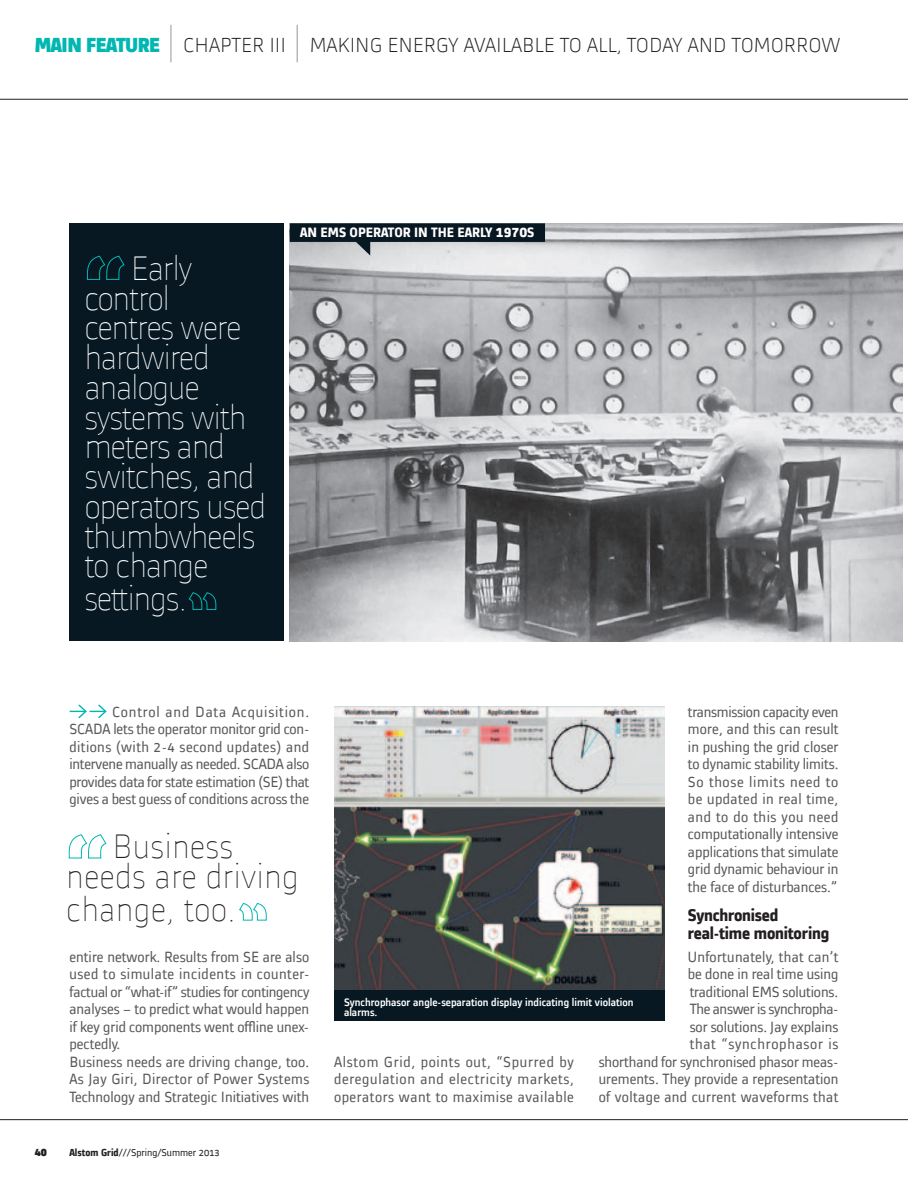
<style>
.page{position:relative;width:908px;height:1196px;background:#fff}
.page>*{position:absolute;margin:0;border:0;box-sizing:border-box;transform-origin:0 0}
.t1{font:200 35px/29.9px "Alstom";letter-spacing:-.04em;color:#fff}
.t2{font:200 35px/31.2px "Alstom";color:#231f20}
.t3{font:300 21px "Alstom";color:#231f20}
.t4{font:900 21px "Alstom";letter-spacing:-.02em;color:#00b7b1}
.t5{font:700 17.5px/17.5px "Alstom";letter-spacing:-.01em;color:#231f20}
.t6{font:15.4px/17.5px "Alstom";color:#57585a;text-align:justify}
.t7{font:700 14px "Alstom";color:#fff}
.t8{font:900 12.25px "Alstom";color:#231f20}
.t9{font:500 11.38px/10.5px "Alstom";color:#fff}
.t10{font:10.5px "Alstom";color:#231f20}
.s1{font-weight:300;color:#231f20}
.s2{font-size:15.75px}
.s3{font-weight:700}
</style>
<div class="page">
<hr style="left:170px;top:25px;width:1px;height:37px;background:#939598">
<hr style="left:297px;top:25px;width:1px;height:37px;background:#939598">
<hr style="left:0;top:99px;width:908px;height:1px;background:#231f20">
<svg style="left:70px;top:704px;width:37px;height:15px"></svg>
<hr style="left:0;top:1119px;width:908px;height:1px;background:#231f20">
<svg style="left:68px;top:834px;width:39px;height:25px"></svg>
<svg style="left:239px;top:902px;width:28px;height:19px"></svg>
<img style="left:290px;top:223px;width:613px;height:418px">
<div style="left:69px;top:223px;width:215px;height:418px;background:#071822"></div>
<svg style="left:87px;top:255px;width:38px;height:25px"></svg>
<svg style="left:188px;top:592px;width:29px;height:18px"></svg>
<svg style="left:290px;top:223px;width:255px;height:32px;background:#5a656b"></svg>
<img style="left:334px;top:706px;width:331px;height:284px">
<div style="left:334px;top:990px;width:331px;height:31px;background:#071822"></div>
<h2 class="t4" style="left:35px;top:30px;width:161px">MAIN FEATURE <span class="s1">CHAPTER</span></h2>
<h2 class="t3" style="left:269px;top:30px;width:70px">III MAKING</h2>
<h2 class="t3" style="left:387px;top:30px;width:13px">ENERG</h2>
<h2 class="t3" style="left:448px;top:30px;width:27px">Y AVAILABLE</h2>
<h2 class="t3" style="left:560px;top:30px;width:80px">TOALL, TODA</h2>
<h2 class="t3" style="left:672px;top:30px;width:29px">Y AND</h2>
<h2 class="t3" style="left:731px;top:30px;width:15px">TOMORROW</h2>
<h1 class="t1" style="left:84px;top:250px;width:184px;text-indent:46px">Early control centres were hardwired analogue systems with meters and switches, and operators used thumbwheels to change settings.</h1>
<p class="t7" style="left:300px;top:223px;width:234px">An EMS operator in the early <span class="s2">1970</span>s</p>
<p class="t6" style="left:69px;top:701px;width:241px;text-indent:43px">Control and Data Acquisition.<br>SCADA lets the operator monitor grid con&shy;ditions (with 2-4 second updates) and intervene manually as needed. SCADA also provides data for state estimation (SE) that gives a best guess of conditions across the</p>
<h1 class="t2" style="left:66px;top:828px;width:234px;text-indent:46px">Business needs are driving change, too.</h1>
<p class="t6" style="left:69px;top:946px;width:241px;text-align:left">entire network. Results from SE are also used to simulate incidents in counter&shy;factual or “what-if” studies for contingency analyses – to predict what would happen if key grid components went offline unex&shy;pectedly.<br>Business needs are driving change, too.<br>As Jay Giri, Director of Power Systems Technology and Strategic Initiatives with</p>
<p class="t8" style="left:35px;top:1143px;width:14px">40</p>
<p class="t10" style="left:69px;top:1144px;width:152px"><span class="s3">Alstom Grid</span>///Spring/Summer 2013</p>
<p class="t6" style="left:688px;top:701px;width:152px">transmission capacity even more, and this can result in pushing the grid closer to dynamic stability limits.<br>So those limits need to be updated in real time, and to do this you need computationally intensive applications that simulate grid dynamic behaviour in the face of disturbances.”</p>
<p class="t5" style="left:688px;top:905px;width:143px">Synchronised real-time monitoring</p>
<p class="t6" style="left:599px;top:946px;width:241px;text-align:right">Unfortunately, that can’t<br>be done in real time using<br>traditional EMS solutions.<br>The answer is synchropha-<br>sor solutions. Jay explains<br>that “synchrophasor is<br>shorthand for synchronised phasor meas&shy;urements. They provide a representation of voltage and current waveforms that</p>
<p class="t9" style="left:344px;top:996px;width:291px">Synchrophasor angle-separation display indicating limit violation alarms.</p>
<p class="t6" style="left:334px;top:1051px;width:241px">Alstom Grid, points out, “Spurred by deregulation and electricity markets, operators want to maximise available</p>
</div>
